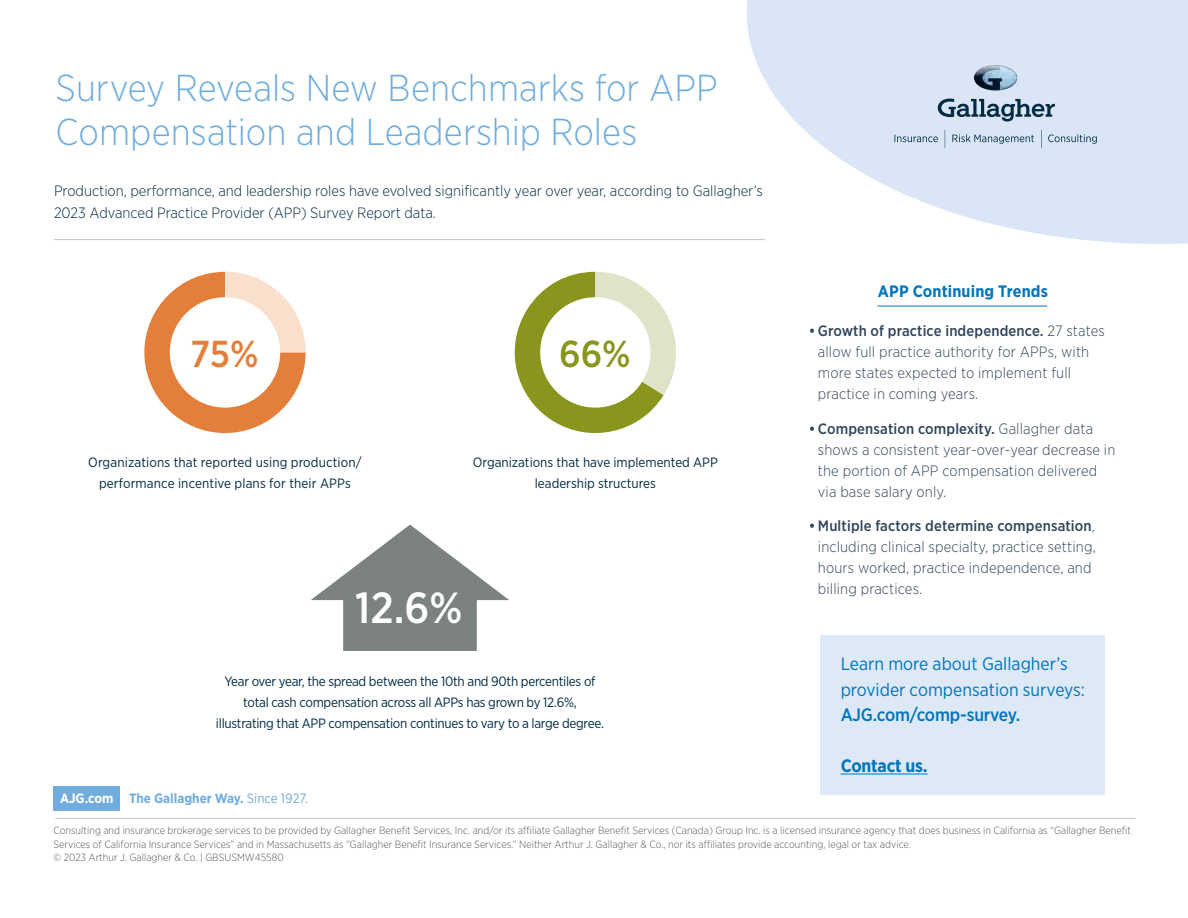
<style>
.page{position:relative;width:1188px;height:918px;background:#fff}
.page>*{position:absolute;margin:0;border:0;box-sizing:border-box;transform-origin:0 0}
.t1{font:500 43.5px "Gotham Narrow";color:#fff}
.t2{font:300 37.5px/44px "Gotham Narrow";color:#70adde}
.t3{font:500 37.5px "Gotham Narrow";color:#e37f3a}
.t4{font:500 37.5px "Gotham Narrow";color:#8a951e}
.t5{font:18px/25.5px "Gotham Narrow";color:#0075bc}
.t6{font:500 18px "Gotham Narrow";letter-spacing:-.01em;color:#0075bc}
.t7{font:700 18px "Gotham Narrow";letter-spacing:-.01em;color:#0075bc}
.t8{font:700 16.5px "Gotham Narrow";letter-spacing:.01em;color:#0075bc}
.t9{font:300 15px/21px "Gotham Narrow";letter-spacing:.01em;color:#31455c}
.t10{font:300 15px/22.5px "Gotham Narrow";color:#002b45}
.t11{font:13.5px/21px "Gotham Narrow";letter-spacing:-.02em;color:#002b45;text-align:center}
.t12{font:13.5px/21px "Gotham Narrow";letter-spacing:.01em;color:#002b45;text-align:center}
.t13{font:13.5px/21px "Gotham Narrow";color:#002b45;text-align:center}
.t14{font:700 13.5px "Gotham Narrow";color:#70adde}
.t15{font:300 10.5px/13.5px "Gotham Narrow";color:#58595b}
.s1{color:#fff}
.s2{font-weight:400}
.s3{font-weight:500}
</style>
<div class="page">
<svg style="left:747px;top:0;width:441px;height:244px;fill:#dae6f5"></svg>
<div style="left:821px;top:636px;width:284px;height:159px;background:#dee9f7"></div>
<hr style="left:54px;top:239px;width:711px;height:1px;background:#c2c4c5">
<img style="left:974px;top:65px;width:26px;height:26px">
<img style="left:1000px;top:67px;width:17px;height:23px">
<svg style="left:938px;top:99px;width:117px;height:22px;background:#8aa2b4"></svg>
<svg style="left:894px;top:135px;width:44px;height:7px"></svg>
<svg style="left:952px;top:134px;width:82px;height:10px"></svg>
<svg style="left:1048px;top:134px;width:49px;height:10px"></svg>
<svg style="left:1041px;top:130px;width:1px;height:18px"></svg>
<svg style="left:945px;top:130px;width:1px;height:18px"></svg>
<hr style="left:841px;top:774px;width:87px;height:1px;background:#0075bc">
<hr style="left:55px;top:818px;width:1080px;height:1px;background:#c2c4c5">
<hr style="left:878px;top:306px;width:169px;height:1px;background:#0075bc">
<svg style="left:311px;top:525px;width:198px;height:126px"></svg>
<div style="left:53px;top:786px;width:66px;height:25px;background:#70adde"></div>
<svg style="left:144px;top:272px;width:162px;height:161px"></svg>
<div style="left:170px;top:297px;width:110px;height:111px;background:#fff;border-radius:50%"></div>
<svg style="left:514px;top:272px;width:162px;height:162px"></svg>
<div style="left:540px;top:297px;width:111px;height:111px;background:#fff;border-radius:50%"></div>
<h2 class="t2" style="left:56px;top:65px;width:664px">Survey Reveals New Benchmarks for APP<br>Compensation and Leadership Roles</h2>
<h3 class="t10" style="left:54px;top:179px;width:710px">Production, performance, and leadership roles have evolved significantly year over year, according to Gallagher’s<br>2023 Advanced Practice Provider (APP) Survey Report data.</h3>
<h2 class="t3" style="left:191px;top:330px;width:69px">75%</h2>
<h2 class="t4" style="left:559px;top:330px;width:73px">66%</h2>
<p class="t12" style="left:88px;top:451px;width:275px">Organizations that reported using production/ performance incentive plans for their APPs</p>
<p class="t13" style="left:473px;top:451px;width:246px">Organizations that have implemented APP leadership structures</p>
<h1 class="t1" style="left:355px;top:580px;width:109px">12.6%</h1>
<p class="t11" style="left:216px;top:671px;width:390px">Year over year, the spread between the 10th and 90th percentiles of total cash compensation across all APPs has grown by 12.6%, illustrating that APP compensation continues to vary to a large degree.</p>
<p class="t14" style="left:60px;top:789px;width:250px"><span class="s1">AJG.com</span> The Gallagher Way. <span class="s2">Since 1927.</span></p>
<h3 class="t8" style="left:878px;top:280px;width:172px">APP Continuing Trends</h3>
<h3 class="t9" style="left:818px;top:320px;width:289px;text-indent:-9px"><span class="s3">•Growth of practice independence.</span> 27 states allow full practice authority for APPs, with more states expected to implement full practice in coming years.</h3>
<h3 class="t9" style="left:818px;top:418px;width:299px;text-indent:-9px"><span class="s3">•Compensation complexity.</span> Gallagher data shows a consistent year-over-year decrease in the portion of APP compensation delivered via base salary only.</h3>
<h3 class="t9" style="left:818px;top:515px;width:279px;text-indent:-9px"><span class="s3">• Multiple factors determine compensation</span>, including clinical specialty, practice setting, hours worked, practice independence, and billing practices.</h3>
<h3 class="t5" style="left:841px;top:651px;width:246px">Learn more about Gallagher’s provider compensation surveys:</h3>
<h3 class="t6" style="left:841px;top:703px;width:181px">AJG.com/comp-survey.</h3>
<h3 class="t7" style="left:841px;top:754px;width:89px">Contact us.</h3>
<p class="t15" style="left:54px;top:823px;width:1079px">Consulting and insurance brokerage services to be provided by Gallagher Benefit Services, Inc. and/or its affiliate Gallagher Benefit Services (Canada) Group Inc. is a licensed insurance agency that does business in California as “Gallagher Benefit<br>Services of California Insurance Services” and in Massachusetts as “Gallagher Benefit Insurance Services.” Neither Arthur J. Gallagher &amp; Co., nor its affiliates provide accounting, legal or tax advice.<br>© 2023 Arthur J. Gallagher &amp; Co. | GBSUSMW45580</p>
</div>
